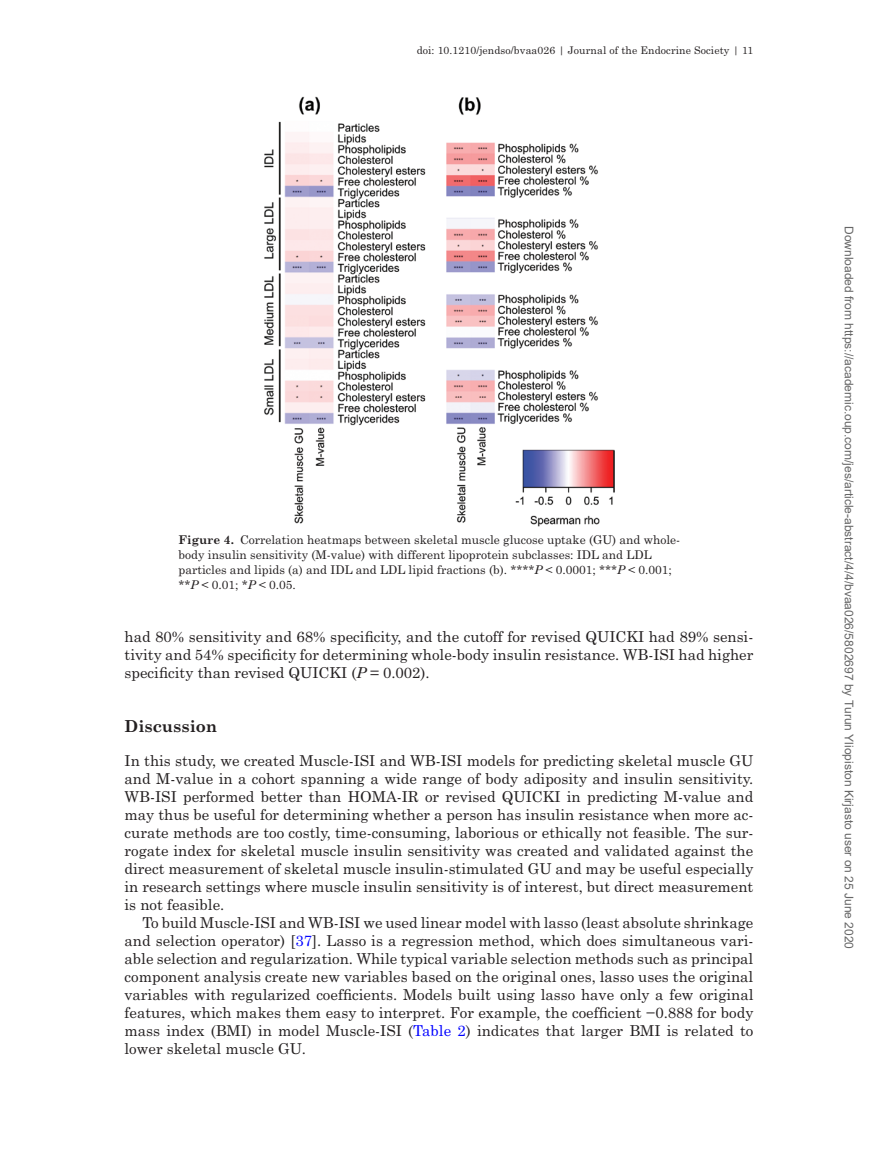
<style>
.page{position:relative;width:878px;height:1175px;background:#fff}
.page>*{position:absolute;margin:0;border:0;box-sizing:border-box;transform-origin:0 0}
.t1{font:700 16.5px "Century Schoolbook Std";color:#231f20}
.t2{font:15px/18px "Century Schoolbook Std";color:#231f20;text-align:justify}
.t3{font:12px/15px "Century Schoolbook Std";color:#231f20}
.t4{font:12px "Arial";color:#666}
.t5{font:10.5px "Century Schoolbook Std";letter-spacing:.01em;color:#231f20}
.s1{font-weight:700}
.s2{font-style:italic}
.s3{color:#00f}
</style>
<div class="page">
<img style="left:264px;top:96px;width:350px;height:431px">
<p class="t5" style="left:416px;top:44px;width:338px">doi: 10.1210/jendso/bvaa026 | Journal of the Endocrine Society | 11</p>
<p class="t3" style="left:178px;top:532px;width:503px"><span class="s1">Figure 4.</span> Correlation heatmaps between skeletal muscle glucose uptake (GU) and whole&shy;body insulin sensitivity (M-value) with different lipoprotein subclasses: IDL and LDL particles and lipids (a) and IDL and LDL lipid fractions (b). ****<span class="s2">P</span> &lt; 0.0001; ***<span class="s2">P</span> &lt; 0.001; **<span class="s2">P</span> &lt; 0.01; *<span class="s2">P</span> &lt; 0.05.</p>
<p class="t2" style="left:124px;top:627px;width:630px">had 80% sensitivity and 68% specificity, and the cutoff for revised QUICKI had 89% sensi&shy;tivity and 54% specificity for determining whole-body insulin resistance. WB-ISI had higher specificity than revised QUICKI (<span class="s2">P</span> = 0.002).</p>
<p class="t1" style="left:124px;top:715px;width:94px">Discussion</p>
<p class="t2" style="left:124px;top:751px;width:630px">In this study, we created Muscle-ISI and WB-ISI models for predicting skeletal muscle GU and M-value in a cohort spanning a wide range of body adiposity and insulin sensitivity.<br>WB-ISI performed better than HOMA-IR or revised QUICKI in predicting M-value and may thus be useful for determining whether a person has insulin resistance when more ac&shy;curate methods are too costly, time-consuming, laborious or ethically not feasible. The sur&shy;rogate index for skeletal muscle insulin sensitivity was created and validated against the direct measurement of skeletal muscle insulin-stimulated GU and may be useful especially in research settings where muscle insulin sensitivity is of interest, but direct measurement is not feasible.</p>
<p class="t2" style="left:124px;top:913px;width:630px;text-indent:18px">To build Muscle-ISI and WB-ISI we used linear model with lasso (least absolute shrinkage and selection operator) [<span class="s3">37</span>]. Lasso is a regression method, which does simultaneous vari&shy;able selection and regularization. While typical variable selection methods such as principal component analysis create new variables based on the original ones, lasso uses the original variables with regularized coefficients. Models built using lasso have only a few original features, which makes them easy to interpret. For example, the coefficient −0.888 for body mass index (BMI) in model Muscle-ISI (<span class="s3">Table 2</span>) indicates that larger BMI is related to lower skeletal muscle GU.</p>
<p class="t4" style="left:853px;top:226px;width:724px;rotate:90deg">Downloaded from https://academic.oup.com/jes/article-abstract/4/4/bvaa026/5802697 by Turun Yliopiston Kirjasto user on 25 June 2020</p>
</div>
